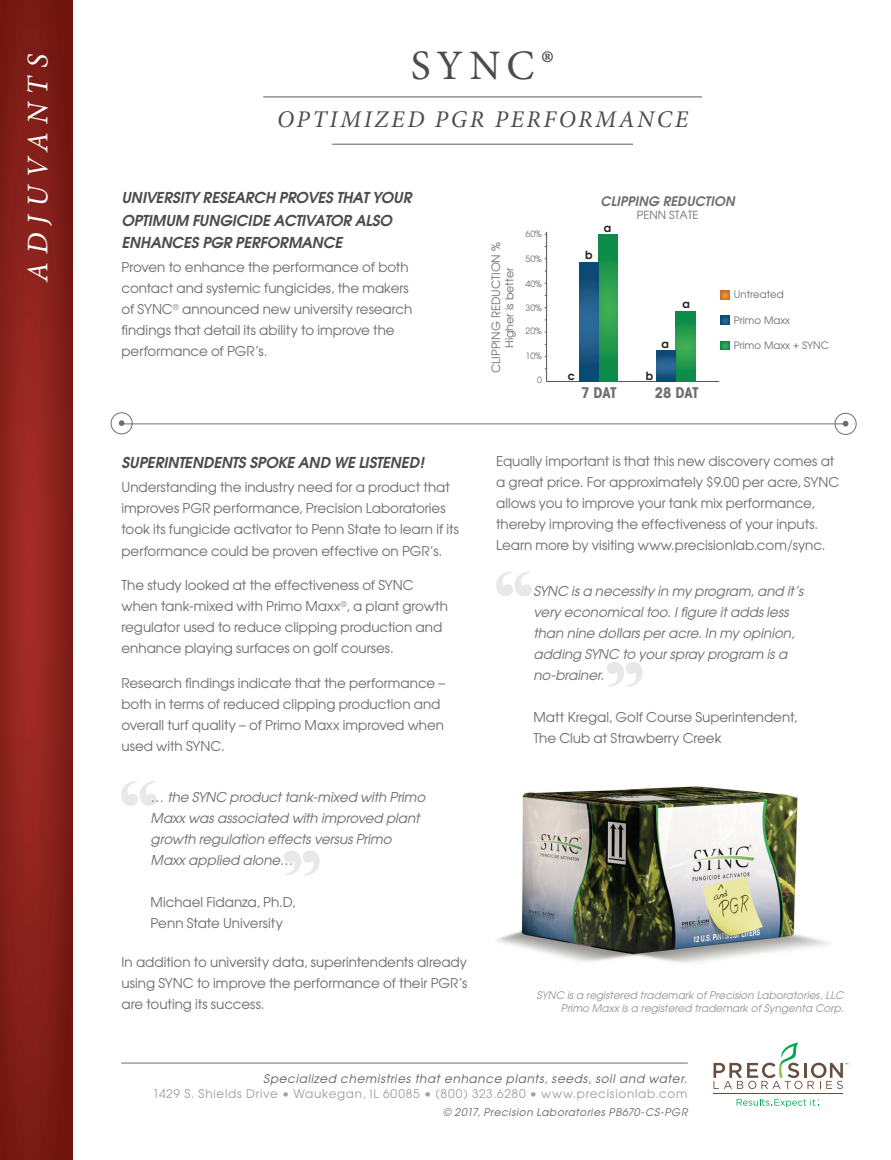
<style>
.page{position:relative;width:891px;height:1160px;background:#fff}
.page>*{position:absolute;margin:0;border:0;box-sizing:border-box;transform-origin:0 0}
.t1{font:42px "Minion Pro";color:#4b4c4d}
.t2{font:italic 30px "Minion Pro";color:#fff}
.t3{font:italic 24px "Minion Pro";letter-spacing:.11em;color:#4b4c4d}
.t4{font:italic 600 15px/22.5px "Avant Garde";letter-spacing:-.01em;color:#4b4c4d}
.t5{font:700 condensed 14.85px "Avant Garde";letter-spacing:-.005em;color:#6e6f71}
.t6{font:13.5px/21px "Avant Garde";letter-spacing:-.005em;color:#6c6d70}
.t7{font:italic 13.5px/21px "Avant Garde";letter-spacing:-.005em;color:#6c6d70}
.t8{font:italic 600 13.05px "Avant Garde";color:#6e6f71}
.t9{font:12px/15px "Avant Garde";letter-spacing:.06em;color:#9d9fa2;text-align:right}
.t10{font:11.4px "Avant Garde";color:#6e6f71}
.t11{font:11.1px "Avant Garde";color:#6e6f71}
.t12{font:600 11.1px "Avant Garde";color:#231f20}
.t13{font:italic 10.5px "Avant Garde";color:#939598}
.t14{font:italic 10.5px "Avant Garde";letter-spacing:.055em;color:#636366}
.t15{font:10.2px "Avant Garde";color:#6e6f71}
.t16{font:8.7px "Avant Garde";color:#6e6f71}
.s1{font-style:italic;color:#636366}
</style>
<div class="page">
<svg style="left:0;top:0;width:73px;height:1160px;background:#86201a"></svg>
<svg style="left:545px;top:231px;width:184px;height:151px"></svg>
<hr style="left:332px;top:144px;width:301px;height:1px;background:#6c6d70">
<hr style="left:263px;top:96px;width:439px;height:1px;background:#6c6d70">
<img style="left:496px;top:786px;width:334px;height:177px">
<svg style="left:843px;top:421px;width:5px;height:6px"></svg>
<div style="left:835px;top:413px;width:22px;height:22px;border:1px solid #6c6d70;border-radius:50%"></div>
<svg style="left:119px;top:420px;width:5px;height:6px"></svg>
<div style="left:111px;top:412px;width:22px;height:22px;border:1px solid #6c6d70;border-radius:50%"></div>
<hr style="left:122px;top:423px;width:723px;height:1px;background:#6c6d70">
<svg style="left:496px;top:571px;width:36px;height:25px"></svg>
<svg style="left:607px;top:662px;width:36px;height:25px"></svg>
<svg style="left:121px;top:781px;width:36px;height:25px"></svg>
<svg style="left:284px;top:850px;width:36px;height:25px"></svg>
<hr style="left:122px;top:1063px;width:565px;height:1px;background:#6c6d70">
<svg style="left:737px;top:1099px;width:82px;height:8px"></svg>
<hr style="left:713px;top:1094px;width:130px;height:1px;background:#674e3f">
<svg style="left:714px;top:1042px;width:134px;height:47px"></svg>
<p class="t2" style="left:18px;top:282px;width:229px;rotate:-90deg">ADJUVANTS</p>
<p class="t1" style="left:411px;top:37px;width:145px">SYNC®</p>
<p class="t3" style="left:277px;top:103px;width:412px">OPTIMIZED PGR PERFORMANCE</p>
<p class="t4" style="left:122px;top:186px;width:291px">UNIVERSITY RESEARCH PROVES THAT YOUR<br>OPTIMUM FUNGICIDE ACTIVATOR ALSO<br>ENHANCES PGR PERFORMANCE</p>
<p class="t6" style="left:122px;top:257px;width:292px">Proven to enhance the performance of both contact and systemic fungicides, the makers of SYNC<sup>®</sup> announced new university research findings that detail its ability to improve the performance of PGR’s.</p>
<p class="t8" style="left:601px;top:192px;width:136px">CLIPPING REDUCTION</p>
<p class="t11" style="left:637px;top:208px;width:63px">PENN STATE</p>
<p class="t12" style="left:604px;top:221px;width:9px">a</p>
<p class="t16" style="left:526px;top:229px;width:18px">60%</p>
<p class="t16" style="left:526px;top:253px;width:18px">50%</p>
<p class="t16" style="left:526px;top:278px;width:18px">40%</p>
<p class="t16" style="left:526px;top:302px;width:18px">30%</p>
<p class="t16" style="left:526px;top:326px;width:18px">20%</p>
<p class="t16" style="left:526px;top:350px;width:18px">10%</p>
<p class="t16" style="left:537px;top:375px;width:6px">0</p>
<p class="t10" style="left:489px;top:373px;width:133px;rotate:-90deg">CLIPPING REDUCTION %</p>
<p class="t12" style="left:585px;top:248px;width:9px">b</p>
<p class="t11" style="left:503px;top:348px;width:82px;rotate:-90deg">Higher is better</p>
<p class="t15" style="left:734px;top:288px;width:52px">Untreated</p>
<p class="t12" style="left:683px;top:297px;width:9px">a</p>
<p class="t15" style="left:734px;top:314px;width:58px">Primo Maxx</p>
<p class="t15" style="left:734px;top:339px;width:97px">Primo Maxx + SYNC</p>
<p class="t12" style="left:661px;top:337px;width:9px">a</p>
<p class="t12" style="left:646px;top:368px;width:9px">b</p>
<p class="t12" style="left:568px;top:368px;width:9px">c</p>
<p class="t4" style="left:122px;top:451px;width:304px">SUPERINTENDENTS SPOKE AND WE LISTENED!</p>
<p class="t6" style="left:122px;top:476px;width:339px">Understanding the industry need for a product that improves PGR performance, Precision Laboratories took its fungicide activator to Penn State to learn if its performance could be proven effective on PGR’s.</p>
<p class="t6" style="left:122px;top:574px;width:328px">The study looked at the effectiveness of SYNC when tank-mixed with Primo Maxx<sup>®</sup>, a plant growth regulator used to reduce clipping production and enhance playing surfaces on golf courses.</p>
<p class="t6" style="left:122px;top:672px;width:325px">Research findings indicate that the performance – both in terms of reduced clipping production and overall turf quality – of Primo Maxx improved when used with SYNC.</p>
<p class="t7" style="left:151px;top:787px;width:276px">… the SYNC product tank-mixed with Primo Maxx was associated with improved plant growth regulation effects versus Primo Maxx applied alone…</p>
<p class="t6" style="left:151px;top:892px;width:146px">Michael Fidanza, Ph.D,<br>Penn State University</p>
<p class="t6" style="left:122px;top:952px;width:347px;text-align:justify">In addition to university data, superintendents already using SYNC to improve the performance of their PGR’s are touting its success.</p>
<p class="t5" style="left:581px;top:384px;width:37px">7 DAT</p>
<p class="t5" style="left:655px;top:384px;width:45px">28 DAT</p>
<p class="t6" style="left:496px;top:450px;width:345px">Equally important is that this new discovery comes at a great price. For approximately $9.00 per acre, SYNC allows you to improve your tank mix performance, thereby improving the effectiveness of your inputs.<br>Learn more by visiting www.precisionlab.com/sync.</p>
<p class="t7" style="left:534px;top:581px;width:271px">SYNC is a necessity in my program, and it’s very economical too. I figure it adds less than nine dollars per acre. In my opinion, adding SYNC to your spray program is a no-brainer.</p>
<p class="t6" style="left:534px;top:707px;width:265px">Matt Kregal, Golf Course Superintendent,<br>The Club at Strawberry Creek</p>
<p class="t13" style="left:537px;top:988px;width:309px">SYNC is a registered trademark of Precision Laboratories, LLC</p>
<p class="t13" style="left:561px;top:1002px;width:284px">Primo Maxx is a registered trademark of Syngenta Corp.</p>
<p class="t9" style="left:152px;top:1071px;width:536px"><span class="s1">Specialized chemistries that enhance plants, seeds, soil and water.<br></span>1429 S. Shields Drive • Waukegan, IL 60085 • (800) 323.6280 • www.precisionlab.com</p>
<p class="t14" style="left:443px;top:1106px;width:246px">© 2017, Precision Laboratories PB670-CS-PGR</p>
</div>
